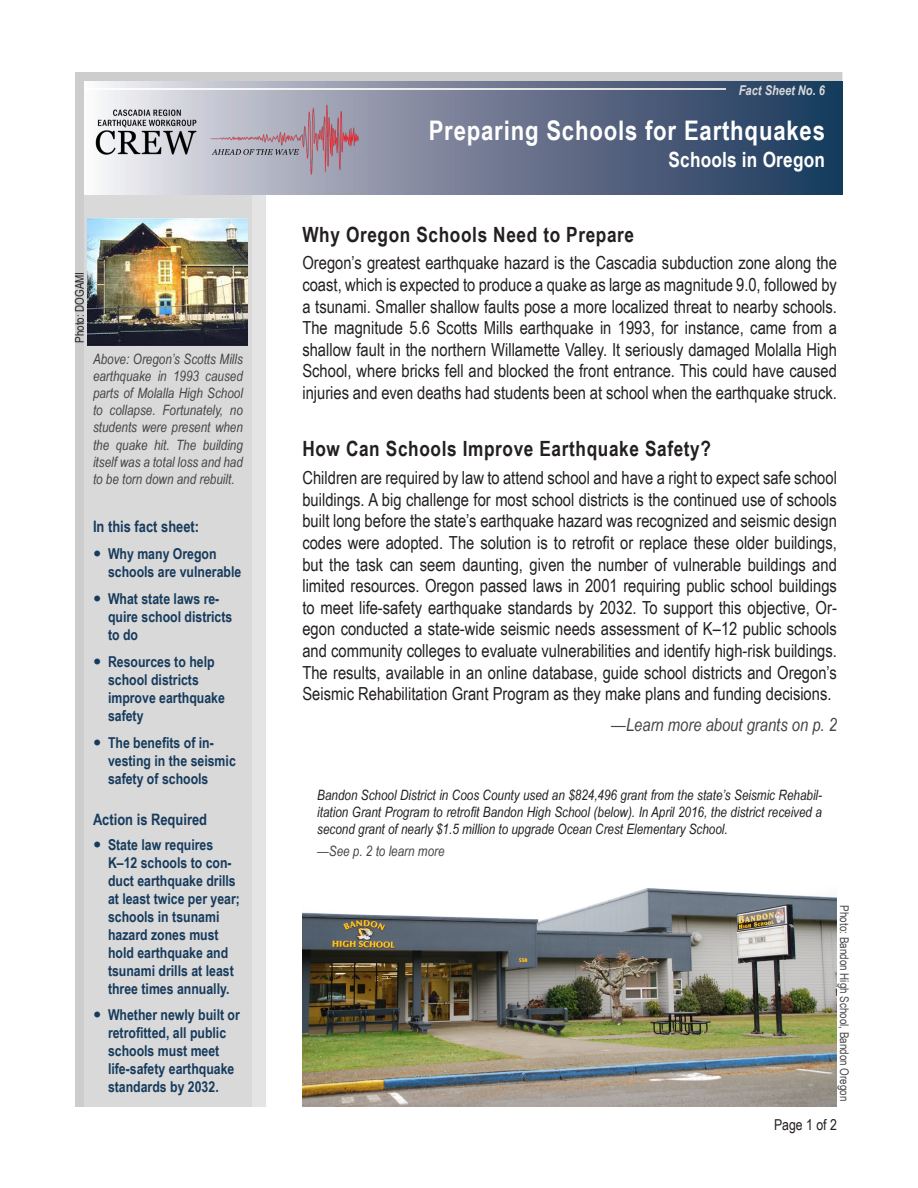
<style>
.page{position:relative;width:918px;height:1188px;background:#fff}
.page>*{position:absolute;margin:0;border:0;box-sizing:border-box;transform-origin:0 0}
.t1{font:700 27px "Arial Narrow";letter-spacing:.03em;color:#fff}
.Story_Heading{font:700 21px "Arial Narrow";letter-spacing:.03em;color:#231f20}
.t2{font:700 21px "Arial Narrow";letter-spacing:.01em;color:#fff}
.Story_text{font:18px/21.6px "Arial Narrow";color:#231f20;text-align:justify}
.Story_text-2{font:italic 18px "Arial Narrow";color:#454549}
.t3{font:700 15.75px "Arial Narrow";color:#173b5d}
.t4{font:700 15px/18px "Arial Narrow";color:#173b5d}
.t5{font:15px "Arial Narrow";color:#231f20}
.caption_unjustified{font:italic 14.25px/17.1px "Arial Narrow";color:#231f20;text-align:justify}
.caption_1{font:italic 14.25px/17.1px "Arial Narrow";color:#454549;text-align:justify}
.caption_unjustified-2{font:italic 14.25px "Arial Narrow";color:#454549}
.t6{font:italic 700 13.5px "Arial Narrow";color:#d9d9d9}
.photo_credit{font:12px "Arial Narrow";color:#454549}
.photo_credit-2{font:12px "Arial Narrow";color:#231f20}
</style>
<div class="page">
<div style="left:249px;top:184px;width:17px;height:923px;background:#e4e4e4"></div>
<div style="left:81px;top:189px;width:170px;height:918px;background:#d9d9d9"></div>
<svg style="left:84px;top:81px;width:758px;height:114px;background:#616f89"></svg>
<div style="left:75px;top:72px;width:9px;height:1035px;background:#cdcdcd"></div>
<div style="left:81px;top:72px;width:761px;height:9px;background:#cdcdcd"></div>
<img style="left:302px;top:888px;width:535px;height:218px">
<img style="left:84px;top:91px;width:288px;height:93px">
<img style="left:87px;top:219px;width:161px;height:127px">
<svg style="left:86px;top:88px;width:640px;height:1px"></svg>
<p class="photo_credit-2" style="left:71px;top:343px;width:73px;rotate:-90deg">Photo: DOGAMI</p>
<p class="caption_1" style="left:93px;top:350px;width:151px">Above: Oregon’s Scotts Mills earthquake in 1993 caused parts of Molalla High School to collapse. Fortunately, no students were present when the quake hit. The building itself was a total loss and had to be torn down and rebuilt.</p>
<p class="t3" style="left:93px;top:514px;width:108px">In this fact sheet:</p>
<p class="t4" style="left:108px;top:544px;width:135px">Why many Oregon schools are vulnerable</p>
<p class="t4" style="left:108px;top:589px;width:126px">What state laws re&shy;quire school districts to do</p>
<p class="t4" style="left:108px;top:652px;width:118px">Resources to help school districts improve earthquake safety</p>
<p class="t4" style="left:108px;top:733px;width:129px">The benefits of in&shy;vesting in the seismic safety of schools</p>
<p class="t3" style="left:93px;top:807px;width:116px">Action is Required</p>
<p class="t4" style="left:108px;top:835px;width:133px">State law requires<br>K–12 schools to con&shy;duct earthquake drills at least twice per year; schools in tsunami hazard zones must hold earthquake and tsunami drills at least three times annually.</p>
<p class="t4" style="left:108px;top:1005px;width:133px">Whether newly built or retrofitted, all public schools must meet life-safety earthquake standards by 2032.</p>
<p class="t6" style="left:739px;top:80px;width:88px">Fact Sheet No. 6</p>
<p class="t1" style="left:429px;top:110px;width:398px">Preparing Schools for Earthquakes</p>
<p class="t2" style="left:669px;top:143px;width:158px">Schools in Oregon</p>
<p class="Story_Heading" style="left:302px;top:219px;width:333px">Why Oregon Schools Need to Prepare</p>
<p class="Story_text" style="left:302px;top:251px;width:536px">Oregon’s greatest earthquake hazard is the Cascadia subduction zone along the coast, which is expected to produce a quake as large as magnitude 9.0, followed by a tsunami. Smaller shallow faults pose a more localized threat to nearby schools.<br>The magnitude 5.6 Scotts Mills earthquake in 1993, for instance, came from a shallow fault in the northern Willamette Valley. It seriously damaged Molalla High School, where bricks fell and blocked the front entrance. This could have caused injuries and even deaths had students been at school when the earthquake struck.</p>
<p class="Story_Heading" style="left:302px;top:433px;width:410px">How Can Schools Improve Earthquake Safety?</p>
<p class="Story_text" style="left:302px;top:466px;width:536px">Children are required by law to attend school and have a right to expect safe school buildings. A big challenge for most school districts is the continued use of schools built long before the state’s earthquake hazard was recognized and seismic design codes were adopted. The solution is to retrofit or replace these older buildings, but the task can seem daunting, given the number of vulnerable buildings and limited resources. Oregon passed laws in 2001 requiring public school buildings to meet life-safety earthquake standards by 2032. To support this objective, Or&shy;egon conducted a state-wide seismic needs assessment of K–12 public schools and community colleges to evaluate vulnerabilities and identify high-risk buildings.<br>The results, available in an online database, guide school districts and Oregon’s Seismic Rehabilitation Grant Program as they make plans and funding decisions.</p>
<p class="Story_text-2" style="left:611px;top:712px;width:227px">—Learn more about grants on p. 2</p>
<p class="caption_unjustified" style="left:317px;top:786px;width:506px">Bandon School District in Coos County used an $824,496 grant from the state’s Seismic Rehabil&shy;itation Grant Program to retrofit Bandon High School (below). In April 2016, the district received a second grant of nearly $1.5 million to upgrade Ocean Crest Elementary School.</p>
<p class="caption_unjustified-2" style="left:317px;top:841px;width:129px">—See p. 2 to learn more</p>
<p class="photo_credit" style="left:853px;top:905px;width:197px;rotate:90deg">Photo: Bandon High School, Bandon Oregon</p>
<p class="t5" style="left:774px;top:1113px;width:64px">Page 1 of 2</p>
</div>
